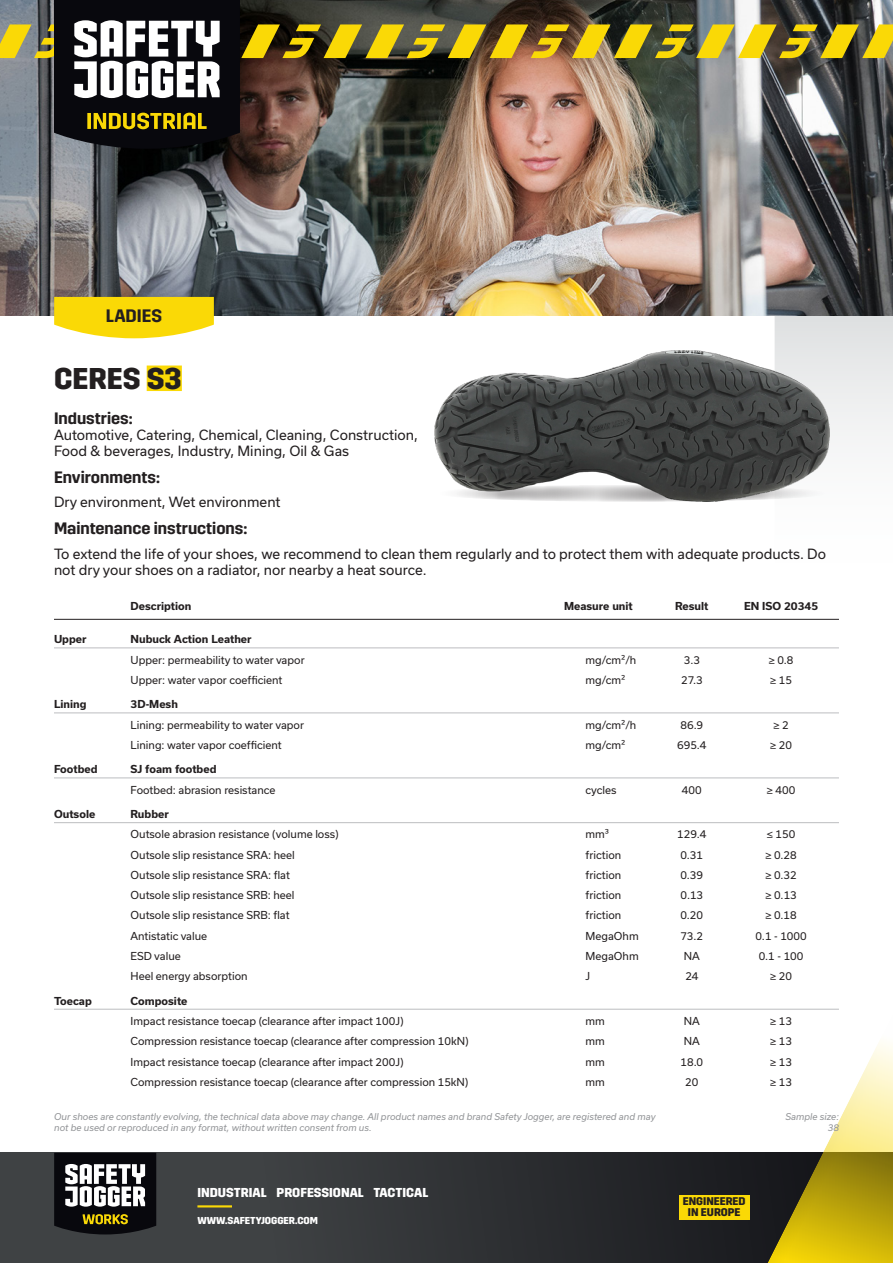
<style>
.page{position:relative;width:893px;height:1263px;background:#fff}
.page>*{position:absolute;margin:0;border:0;box-sizing:border-box;transform-origin:0 0}
.article_name_IND{font:700 30px "Trim";color:#231f20}
.category_tag{font:600 18px "Trim";color:#231f20}
.t1{font:600 16.5px "Trim";color:#231f20}
.text{font:13.5px/16.2px "Usual";color:#231f20}
.t2{font:700 12.9px "Trim";color:#fff}
.t3{font:700 11.1px/10.9px "Trim";color:#231f20;text-align:center}
.table_text{font:10.5px "Usual";color:#231f20}
.table_text_highlight{font:700 10.5px "Usual";color:#231f20}
.table_title{font:700 10.5px "Usual";color:#231f20}
.t4{font:700 10.05px "Trim";color:#fff}
.text-2{font:italic 9px/10.8px "Usual";color:#939598}
</style>
<div class="page">
<svg style="left:0;top:1152px;width:749px;height:111px;background:#323437"></svg>
<div style="left:749px;top:758px;width:144px;height:505px;background:#231f20;opacity:.05"></div>
<div style="left:679px;top:1195px;width:70px;height:24px;background:#fad906"></div>
<hr style="left:197px;top:1205px;width:35px;height:2px;background:#fad906">
<svg style="left:54px;top:1153px;width:102px;height:81px"></svg>
<svg style="left:775px;top:315px;width:118px;height:478px"></svg>
<img style="left:0;top:149px;width:893px;height:166px">
<svg style="left:54px;top:297px;width:160px;height:41px;background:#fadc1f"></svg>
<div style="left:147px;top:365px;width:35px;height:26px;background:#fad906"></div>
<img style="left:434px;top:351px;width:396px;height:151px">
<hr style="left:54px;top:619px;width:785px;height:1px;background:#231f20">
<hr style="left:54px;top:648px;width:785px;height:1px;background:#bcbdc0">
<hr style="left:54px;top:713px;width:785px;height:1px;background:#bcbdc0">
<hr style="left:54px;top:778px;width:785px;height:1px;background:#bcbdc0">
<hr style="left:54px;top:822px;width:785px;height:1px;background:#bcbdc0">
<hr style="left:54px;top:1009px;width:785px;height:1px;background:#bcbdc0">
<img style="left:0;top:0;width:893px;height:149px">
<p class="category_tag" style="left:106px;top:306px;width:58px">LADIES</p>
<p class="article_name_IND" style="left:54px;top:361px;width:129px">CERES S3</p>
<p class="t1" style="left:54px;top:409px;width:80px">Industries:</p>
<p class="text" style="left:54px;top:427px;width:365px">Automotive, Catering, Chemical, Cleaning, Construction,<br>Food &amp; beverages, Industry, Mining, Oil &amp; Gas</p>
<p class="t1" style="left:54px;top:468px;width:107px">Environments:</p>
<p class="text" style="left:54px;top:494px;width:228px">Dry environment, Wet environment</p>
<p class="t1" style="left:54px;top:519px;width:195px">Maintenance instructions:</p>
<p class="text" style="left:54px;top:545px;width:773px">To extend the life of your shoes, we recommend to clean them regularly and to protect them with adequate products. Do not dry your shoes on a radiator, nor nearby a heat source.</p>
<p class="table_title" style="left:131px;top:600px;width:62px">Description</p>
<p class="table_title" style="left:564px;top:600px;width:70px">Measure unit</p>
<p class="table_title" style="left:675px;top:600px;width:35px">Result</p>
<p class="table_title" style="left:744px;top:600px;width:76px">EN ISO 20345</p>
<p class="table_text_highlight" style="left:54px;top:633px;width:34px">Upper</p>
<p class="table_text_highlight" style="left:131px;top:633px;width:123px">Nubuck Action Leather</p>
<p class="table_text" style="left:131px;top:654px;width:176px">Upper: permeability to water vapor</p>
<p class="table_text" style="left:585px;top:654px;width:52px">mg/cm²/h</p>
<p class="table_text" style="left:684px;top:654px;width:18px">3.3</p>
<p class="table_text" style="left:769px;top:654px;width:26px">≥ 0.8</p>
<p class="table_text" style="left:131px;top:674px;width:153px">Upper: water vapor coefficient</p>
<p class="table_text" style="left:585px;top:674px;width:41px">mg/cm²</p>
<p class="table_text" style="left:681px;top:674px;width:23px">27.3</p>
<p class="table_text" style="left:770px;top:674px;width:23px">≥ 15</p>
<p class="table_text_highlight" style="left:54px;top:698px;width:34px">Lining</p>
<p class="table_text_highlight" style="left:131px;top:698px;width:49px">3D-Mesh</p>
<p class="table_text" style="left:131px;top:719px;width:175px">Lining: permeability to water vapor</p>
<p class="table_text" style="left:585px;top:719px;width:52px">mg/cm²/h</p>
<p class="table_text" style="left:681px;top:719px;width:24px">86.9</p>
<p class="table_text" style="left:773px;top:719px;width:17px">≥ 2</p>
<p class="table_text" style="left:131px;top:739px;width:153px">Lining: water vapor coefficient</p>
<p class="table_text" style="left:585px;top:739px;width:41px">mg/cm²</p>
<p class="table_text" style="left:677px;top:739px;width:31px">695.4</p>
<p class="table_text" style="left:770px;top:739px;width:23px">≥ 20</p>
<p class="table_text_highlight" style="left:54px;top:763px;width:45px">Footbed</p>
<p class="table_text_highlight" style="left:131px;top:763px;width:87px">SJ foam footbed</p>
<p class="table_text" style="left:131px;top:784px;width:146px">Footbed: abrasion resistance</p>
<p class="table_text" style="left:585px;top:784px;width:33px">cycles</p>
<p class="table_text" style="left:682px;top:784px;width:21px">400</p>
<p class="table_text" style="left:767px;top:784px;width:30px">≥ 400</p>
<p class="table_text_highlight" style="left:54px;top:808px;width:43px">Outsole</p>
<p class="table_text_highlight" style="left:131px;top:808px;width:40px">Rubber</p>
<p class="table_text" style="left:131px;top:828px;width:210px">Outsole abrasion resistance (volume loss)</p>
<p class="table_text" style="left:585px;top:828px;width:25px">mm³</p>
<p class="table_text" style="left:677px;top:828px;width:31px">129.4</p>
<p class="table_text" style="left:767px;top:828px;width:30px">≤ 150</p>
<p class="table_text" style="left:131px;top:849px;width:166px">Outsole slip resistance SRA: heel</p>
<p class="table_text" style="left:585px;top:849px;width:37px">friction</p>
<p class="table_text" style="left:680px;top:849px;width:24px">0.31</p>
<p class="table_text" style="left:765px;top:849px;width:33px">≥ 0.28</p>
<p class="table_text" style="left:131px;top:869px;width:161px">Outsole slip resistance SRA: flat</p>
<p class="table_text" style="left:585px;top:869px;width:37px">friction</p>
<p class="table_text" style="left:680px;top:869px;width:24px">0.39</p>
<p class="table_text" style="left:765px;top:869px;width:33px">≥ 0.32</p>
<p class="table_text" style="left:131px;top:889px;width:165px">Outsole slip resistance SRB: heel</p>
<p class="table_text" style="left:585px;top:889px;width:37px">friction</p>
<p class="table_text" style="left:681px;top:889px;width:24px">0.13</p>
<p class="table_text" style="left:765px;top:889px;width:33px">≥ 0.13</p>
<p class="table_text" style="left:131px;top:909px;width:161px">Outsole slip resistance SRB: flat</p>
<p class="table_text" style="left:585px;top:909px;width:37px">friction</p>
<p class="table_text" style="left:680px;top:909px;width:24px">0.20</p>
<p class="table_text" style="left:765px;top:909px;width:33px">≥ 0.18</p>
<p class="table_text" style="left:131px;top:930px;width:78px">Antistatic value</p>
<p class="table_text" style="left:585px;top:930px;width:55px">MegaOhm</p>
<p class="table_text" style="left:680px;top:930px;width:24px">73.2</p>
<p class="table_text" style="left:756px;top:930px;width:53px">0.1 - 1000</p>
<p class="table_text" style="left:131px;top:950px;width:52px">ESD value</p>
<p class="table_text" style="left:585px;top:950px;width:55px">MegaOhm</p>
<p class="table_text" style="left:684px;top:950px;width:18px">NA</p>
<p class="table_text" style="left:759px;top:950px;width:46px">0.1 - 100</p>
<p class="table_text" style="left:131px;top:970px;width:119px">Heel energy absorption</p>
<p class="table_text" style="left:585px;top:970px;width:6px">J</p>
<p class="table_text" style="left:685px;top:970px;width:15px">24</p>
<p class="table_text" style="left:770px;top:970px;width:23px">≥ 20</p>
<p class="table_text_highlight" style="left:54px;top:995px;width:39px">Toecap</p>
<p class="table_text_highlight" style="left:131px;top:995px;width:58px">Composite</p>
<p class="table_text" style="left:131px;top:1015px;width:275px">Impact resistance toecap (clearance after impact 100J)</p>
<p class="table_text" style="left:585px;top:1015px;width:21px">mm</p>
<p class="table_text" style="left:684px;top:1015px;width:18px">NA</p>
<p class="table_text" style="left:770px;top:1015px;width:23px">≥ 13</p>
<p class="table_text" style="left:131px;top:1035px;width:340px">Compression resistance toecap (clearance after compression 10kN)</p>
<p class="table_text" style="left:585px;top:1035px;width:21px">mm</p>
<p class="table_text" style="left:684px;top:1035px;width:18px">NA</p>
<p class="table_text" style="left:770px;top:1035px;width:23px">≥ 13</p>
<p class="table_text" style="left:131px;top:1055px;width:275px">Impact resistance toecap (clearance after impact 200J)</p>
<p class="table_text" style="left:585px;top:1055px;width:21px">mm</p>
<p class="table_text" style="left:680px;top:1055px;width:24px">18.0</p>
<p class="table_text" style="left:770px;top:1055px;width:23px">≥ 13</p>
<p class="table_text" style="left:131px;top:1076px;width:339px">Compression resistance toecap (clearance after compression 15kN)</p>
<p class="table_text" style="left:585px;top:1076px;width:21px">mm</p>
<p class="table_text" style="left:685px;top:1076px;width:15px">20</p>
<p class="table_text" style="left:770px;top:1076px;width:23px">≥ 13</p>
<p class="text-2" style="left:785px;top:1111px;width:55px;text-align:right">Sample size:<br>38</p>
<p class="text-2" style="left:54px;top:1111px;width:603px">Our shoes are constantly evolving, the technical data above may change. All product names and brand Safety Jogger, are registered and may not be used or reproduced in any format, without written consent from us.</p>
<p class="t2" style="left:197px;top:1185px;width:232px">INDUSTRIAL PROFESSIONAL TACTICAL</p>
<p class="t4" style="left:197px;top:1214px;width:122px">WWW.SAFETYJOGGER.COM</p>
<p class="t3" style="left:683px;top:1196px;width:64px">ENGINEERED<br>IN EUROPE</p>
</div>
